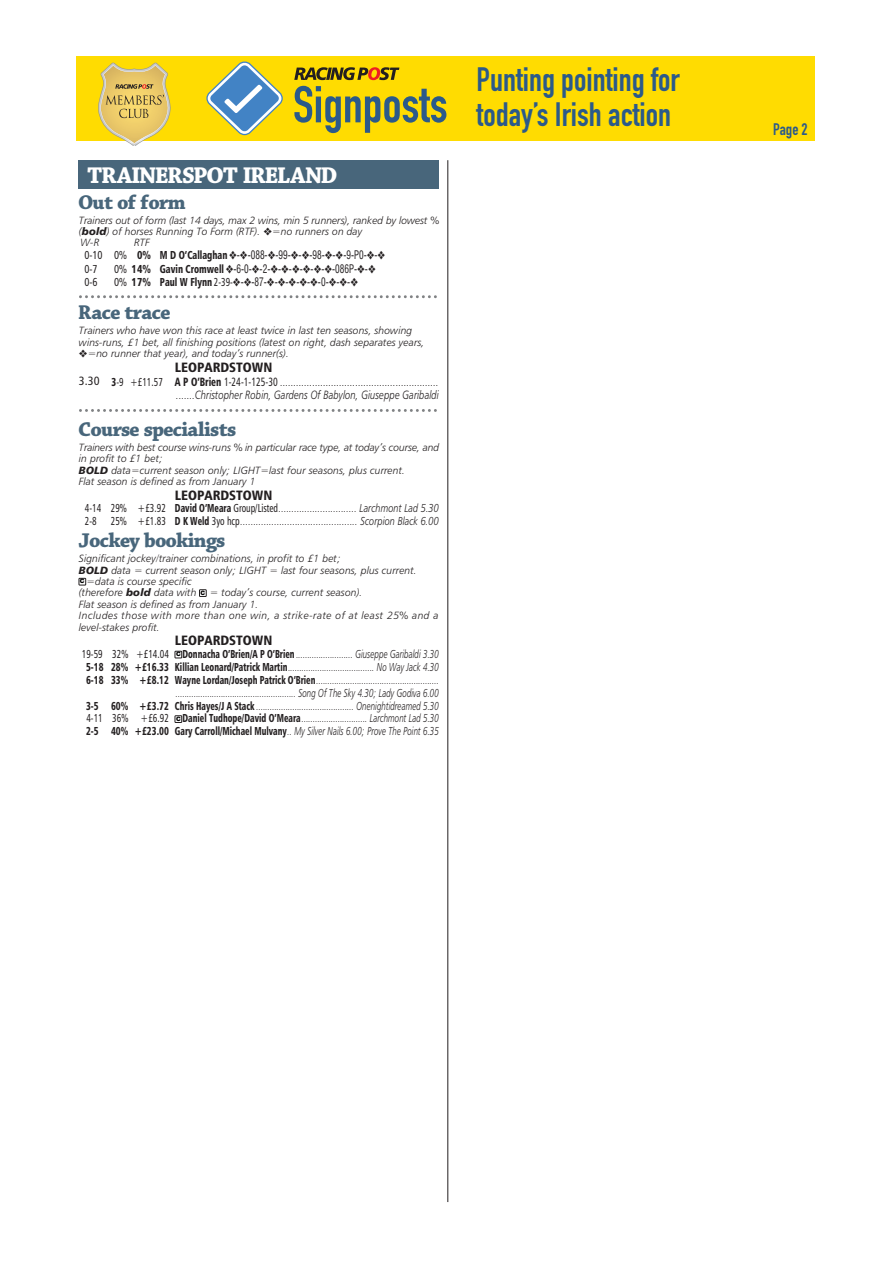
<style>
.page{position:relative;width:893px;height:1263px;background:#fff}
.page>*{position:absolute;margin:0;border:0;box-sizing:border-box;transform-origin:0 0}
.t1{font:51px "DIN Engschrift Std";color:#2b5a8a}
.t2{font:33.3px/34.5px "DIN Engschrift Std";color:#2b5a8a}
.t3{font:700 24px "RP Chaparral";color:#fff}
.t4{font:700 21px "RP Chaparral";color:#48667b}
.t5{font:16.5px "DIN Engschrift Std";color:#2b5a8a}
.t6{font:13.5px "Humanist 777 BT Black Condensed B";color:#231f20}
.t7{font:12px/12.9px "Humanist 777 BT Light Italic B";color:#231f20;text-align:right;scale:.8 1}
.t8{font:11.55px/12.9px "Humanist 777 BT Light Italic B";color:#231f20;text-align:right;scale:.7 1}
.t9{font:11.55px/12.9px "Humanist 777 BT Light Italic B";color:#231f20;scale:.81 1}
.t10{font:condensed 11.55px "Swiss 721 BT";color:#231f20;scale:.81 1}
.t11{font:11.55px "Humanist 777 BT Black Condensed B";color:#231f20;scale:.81 1}
.t12{font:11.55px "Humanist 777 BT Roman Condensed B";color:#231f20;scale:.9 1}
.t13{font:10.5px/11.4px "Humanist 777 BT Light Italic B";color:#231f20}
.s1{font-family:"Humanist 777 BT Black Italic B"}
.s2{font-family:"Humanist 777 BT Roman Condensed B";font-stretch:normal}
.s3{font-family:"Humanist 777 BT Black Condensed B";font-stretch:normal}
.s4{font-family:"Humanist 777 BT Roman Condensed B"}
.s5{font-family:"Humanist 777 BT Black Condensed B";font-size:11.55px}
.s6{font-family:"Humanist 777 BT Roman Condensed B";font-size:11.55px}
.s7{font-family:"Humanist 777 BT Black Condensed B"}
.s8{font-family:"Swiss 721 BT";font-weight:900;font-size:6px;color:#000}
.s9{font-family:"Humanist 777 BT Light Italic B"}
</style>
<div class="page">
<div style="left:76px;top:56px;width:738px;height:85px;background:#ffdc01"></div>
<svg style="left:206px;top:61px;width:77px;height:74px"></svg>
<svg style="left:294px;top:67px;width:105px;height:13px"></svg>
<svg style="left:98px;top:62px;width:73px;height:83px"></svg>
<hr style="left:448px;top:160px;width:1px;height:1042px;background:#231f20">
<div style="left:79px;top:160px;width:360px;height:29px;background:#48667b"></div>
<svg style="left:80px;top:295px;width:357px;height:3px"></svg>
<svg style="left:80px;top:409px;width:357px;height:3px"></svg>
<div style="left:79px;top:578px;width:7px;height:7px;border:1px solid #231f20"></div>
<div style="left:199px;top:589px;width:7px;height:8px;border:1px solid #231f20"></div>
<div style="left:175px;top:651px;width:7px;height:7px;border:1px solid #231f20"></div>
<div style="left:175px;top:715px;width:7px;height:8px;border:1px solid #231f20"></div>
<h1 class="t1" style="left:293px;top:86px;width:156px">Signposts</h1>
<h3 class="t3" style="left:87px;top:161px;width:251px">TRAINERSPOT IRELAND</h3>
<h3 class="t4" style="left:79px;top:194px;width:108px">Out of form</h3>
<p class="t13" style="left:79px;top:215px;width:362px">Trainers out of form (last 14 days, max 2 wins, min 5 runners), ranked by lowest % (<span class="s1">bold</span>) of horses Running To Form (RTF). ❖=no runners on day<br>W-R</p>
<p class="t13" style="left:134px;top:238px;width:17px">RTF</p>
<p class="t10" style="left:84px;top:248px;width:373px"><span class="s2">0-10 0%</span> <span class="s3">0% M D O’Callaghan</span> ❖-❖-088-❖-99-❖-❖-98-❖-❖-9-P0-❖-❖</p>
<p class="t12" style="left:84px;top:264px;width:16px">0-7</p>
<p class="t10" style="left:114px;top:262px;width:325px"><span class="s2">0%</span> <span class="s3">14% Gavin Cromwell</span> ❖-6-0-❖-2-❖-❖-❖-❖-❖-❖-086P-❖-❖</p>
<p class="t12" style="left:84px;top:278px;width:16px">0-6</p>
<p class="t10" style="left:114px;top:275px;width:303px"><span class="s2">0%</span> <span class="s3">17% Paul W Flynn</span> <span class="s2">2-39-</span>❖-❖-87-❖-❖-❖-❖-❖-0-❖-❖-❖</p>
<h3 class="t4" style="left:79px;top:305px;width:93px">Race trace</h3>
<p class="t13" style="left:79px;top:326px;width:347px">Trainers who have won this race at least twice in last ten seasons, showing wins-runs, £1 bet, all finishing positions (latest on right, dash separates years,</p>
<p class="t13" style="left:79px;top:348px;width:212px">❖=no runner that year), and today’s runner(s).</p>
<p class="t6" style="left:175px;top:362px;width:99px">LEOPARDSTOWN</p>
<p class="t7" style="left:79px;top:376px;width:452px"><span class="s4">3.30</span> <span class="s5">3</span><span class="s6">-9 +£11.57</span> <span class="s7">A P O’Brien</span> <span class="s4">1-24-1-125-30</span> ........................................................... .......Christopher Robin, Gardens Of Babylon, Giuseppe Garibaldi</p>
<h3 class="t4" style="left:79px;top:421px;width:158px">Course specialists</h3>
<p class="t13" style="left:79px;top:442px;width:362px">Trainers with best course wins-runs % in particular race type, at today’s course, and in profit to £1 bet;<br><span class="s1">BOLD</span> data=current season only; LIGHT=last four seasons, plus current.<br>Flat season is defined as from January 1</p>
<p class="t6" style="left:175px;top:489px;width:99px">LEOPARDSTOWN</p>
<p class="t9" style="left:85px;top:503px;width:439px"><span class="s4">4-14 29% +£3.92</span> <span class="s7">David O’Meara</span> <span class="s4">Group/Listed</span>.............................. Larchmont Lad 5.30<br><span class="s4">2-8 25% +£1.83</span> <span class="s7">D K Weld</span> <span class="s4">3yo hcp</span>............................................. Scorpion Black 6.00</p>
<h3 class="t4" style="left:79px;top:533px;width:148px">Jockey bookings</h3>
<p class="t13" style="left:79px;top:554px;width:361px">Significant jockey/trainer combinations, in profit to £1 bet;<br><span class="s1">BOLD</span> data = current season only; LIGHT = last four seasons, plus current.<br><sup>C</sup> =data is course specific<br>(therefore <span class="s1">bold</span> data with <sup>C</sup> = today’s course, current season).<br>Flat season is defined as from January 1.<br>Includes those with more than one win, a strike-rate of at least 25% and a level-stakes profit.</p>
<p class="t6" style="left:175px;top:635px;width:99px">LEOPARDSTOWN</p>
<p class="t8" style="left:82px;top:648px;width:512px"><span class="s4">19-59 32% +£14.04</span> <span class="s8">C</span> <span class="s7">Donnacha O’Brien/A P O’Brien</span> ......................... Giuseppe Garibaldi 3.30<br><span class="s7">5-18 28% +£16.33 Killian Leonard/Patrick Martin</span>...................................... No Way Jack 4.30<br><span class="s7">6-18 33% +£8.12 Wayne Lordan/Joseph Patrick O’Brien</span>...................................................... ..................................................... Song Of The Sky 4.30; Lady Godiva 6.00<br><span class="s7">3-5 60% +£3.72 Chris Hayes/J A Stack</span> ........................................... Onenightidreamed 5.30<br><span class="s4">4-11 36% +£6.92</span> <span class="s8">C</span> <span class="s7">Daniel Tudhope/David O’Meara</span>............................. Larchmont Lad 5.30</p>
<p class="t11" style="left:86px;top:727px;width:437px">2-5 40% +£23.00 Gary Carroll/Michael Mulvany<span class="s9">.. My Silver Nails 6.00; Prove The Point 6.35</span></p>
<h2 class="t2" style="left:477px;top:65px;width:205px">Punting pointing for today’s Irish action</h2>
<h3 class="t5" style="left:773px;top:123px;width:36px">Page 2</h3>
</div>
